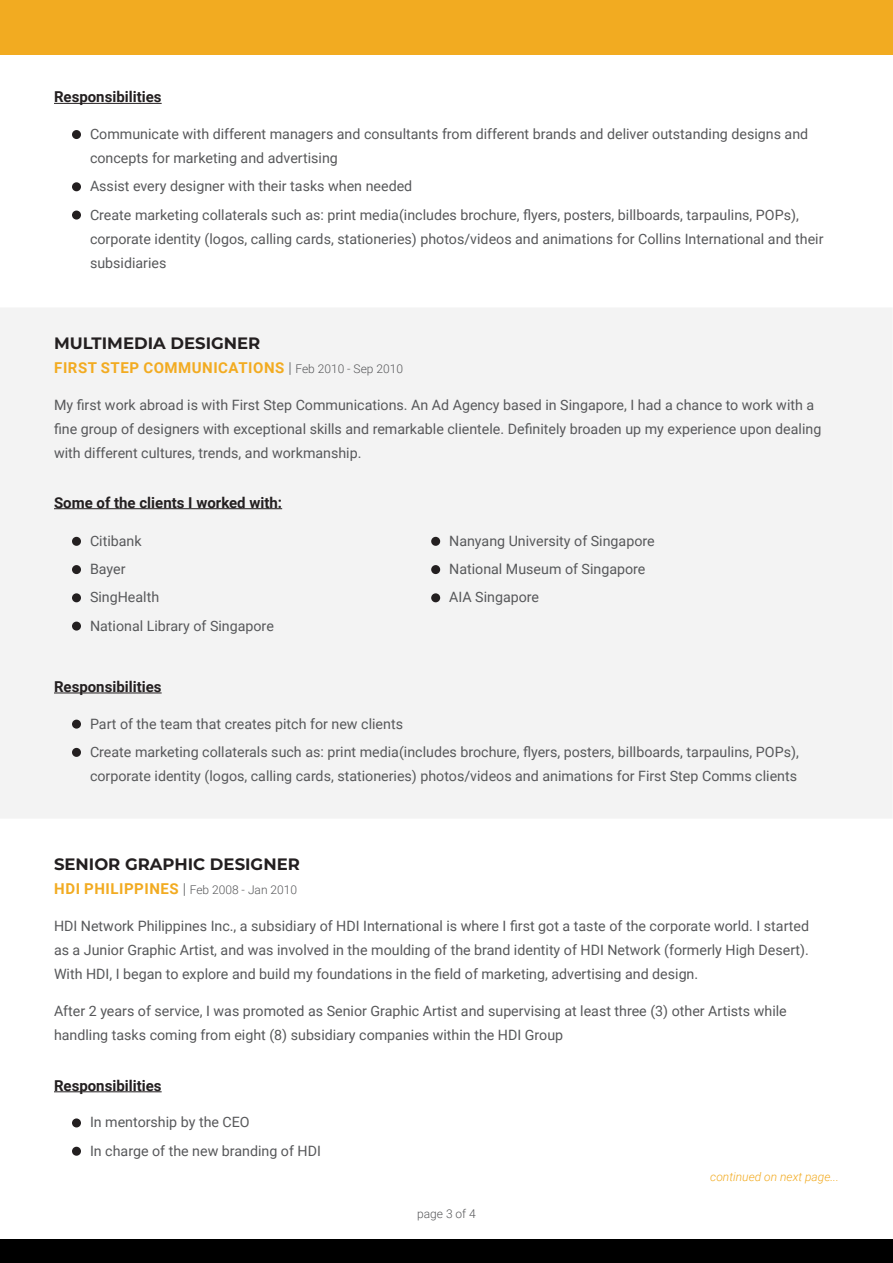
<style>
.page{position:relative;width:893px;height:1263px;background:#fff}
.page>*{position:absolute;margin:0;border:0;box-sizing:border-box;transform-origin:0 0}
.t1{font:700 16.5px "Montserrat";color:#231f20}
.t2{font:700 15px "Roboto";color:#231f20}
.t3{font:700 15px "Roboto";letter-spacing:.035em;color:#f2ab21}
.Bullets{font:14.25px/24px "Roboto";color:#57585a}
.t4{font:300 12px "Roboto";color:#57585a}
.t5{font:italic 300 12px "Roboto";color:#f2ab21}
.s1{font-weight:300;color:#57585a}
.s2{font-weight:300;font-size:12px;color:#57585a}
.s3{font-weight:700;font-size:15px;color:#f2ab21}
.s4{font-size:15px}
</style>
<div class="page">
<div style="left:0;top:1239px;width:893px;height:24px;background:#000"></div>
<div style="left:0;top:0;width:893px;height:54px;background:#f2ab21"></div>
<div style="left:1px;top:308px;width:891px;height:510px;background:#f3f3f3"></div>
<hr style="left:54px;top:103px;width:108px;height:1px;background:#231f20">
<hr style="left:54px;top:508px;width:228px;height:1px;background:#231f20">
<div style="left:72px;top:130px;width:9px;height:9px;background:#231f20;border-radius:50%"></div>
<div style="left:72px;top:182px;width:9px;height:9px;background:#231f20;border-radius:50%"></div>
<div style="left:72px;top:211px;width:9px;height:9px;background:#231f20;border-radius:50%"></div>
<hr style="left:54px;top:693px;width:108px;height:1px;background:#231f20">
<div style="left:72px;top:720px;width:9px;height:9px;background:#231f20;border-radius:50%"></div>
<div style="left:72px;top:748px;width:9px;height:9px;background:#231f20;border-radius:50%"></div>
<hr style="left:54px;top:1091px;width:108px;height:1px;background:#231f20">
<div style="left:72px;top:1118px;width:9px;height:9px;background:#231f20;border-radius:50%"></div>
<div style="left:72px;top:1147px;width:9px;height:9px;background:#231f20;border-radius:50%"></div>
<div style="left:72px;top:537px;width:9px;height:9px;background:#231f20;border-radius:50%"></div>
<div style="left:72px;top:565px;width:9px;height:9px;background:#231f20;border-radius:50%"></div>
<div style="left:72px;top:593px;width:9px;height:9px;background:#231f20;border-radius:50%"></div>
<div style="left:72px;top:622px;width:9px;height:9px;background:#231f20;border-radius:50%"></div>
<div style="left:431px;top:537px;width:9px;height:9px;background:#231f20;border-radius:50%"></div>
<div style="left:431px;top:565px;width:9px;height:9px;background:#231f20;border-radius:50%"></div>
<div style="left:431px;top:593px;width:9px;height:9px;background:#231f20;border-radius:50%"></div>
<p class="t2" style="left:54px;top:86px;width:109px">Responsibilities</p>
<p class="Bullets" style="left:90px;top:121px;width:720px">Communicate with different managers and consultants from different brands and deliver outstanding designs and concepts for marketing and advertising</p>
<p class="Bullets" style="left:90px;top:174px;width:324px">Assist every designer with their tasks when needed</p>
<p class="Bullets" style="left:90px;top:202px;width:735px">Create marketing collaterals such as: print media(includes brochure, flyers, posters, billboards, tarpaulins, POPs), corporate identity (logos, calling cards, stationeries) photos/videos and animations for Collins International and their subsidiaries</p>
<p class="t1" style="left:54px;top:332px;width:208px">MULTIMEDIA DESIGNER</p>
<p class="t3" style="left:54px;top:357px;width:350px">FIRST STEP COMMUNICATIONS <span class="s1">|</span> <span class="s2">Feb 2010 - Sep 2010</span></p>
<p class="Bullets" style="left:54px;top:392px;width:769px">My first work abroad is with First Step Communications. An Ad Agency based in Singapore, I had a chance to work with a fine group of designers with exceptional skills and remarkable clientele. Definitely broaden up my experience upon dealing with different cultures, trends, and workmanship.</p>
<p class="t2" style="left:54px;top:492px;width:230px">Some of the clients I worked with:</p>
<p class="Bullets" style="left:90px;top:528px;width:53px">Citibank</p>
<p class="Bullets" style="left:90px;top:556px;width:37px">Bayer</p>
<p class="Bullets" style="left:90px;top:585px;width:71px">SingHealth</p>
<p class="Bullets" style="left:90px;top:613px;width:185px">National Library of Singapore</p>
<p class="Bullets" style="left:449px;top:528px;width:207px">Nanyang University of Singapore</p>
<p class="Bullets" style="left:449px;top:556px;width:198px">National Museum of Singapore</p>
<p class="Bullets" style="left:449px;top:585px;width:92px">AIA Singapore</p>
<p class="t2" style="left:54px;top:676px;width:109px">Responsibilities</p>
<p class="Bullets" style="left:90px;top:711px;width:314px">Part of the team that creates pitch for new clients</p>
<p class="Bullets" style="left:90px;top:739px;width:710px">Create marketing collaterals such as: print media(includes brochure, flyers, posters, billboards, tarpaulins, POPs), corporate identity (logos, calling cards, stationeries) photos/videos and animations for First Step Comms clients</p>
<p class="t1" style="left:54px;top:852px;width:247px">SENIOR GRAPHIC DESIGNER</p>
<p class="t4" style="left:54px;top:881px;width:244px"><span class="s3">HDI PHILIPPINES</span> <span class="s4">|</span> Feb 2008 - Jan 2010</p>
<p class="Bullets" style="left:54px;top:913px;width:757px;text-align:justify">HDI Network Philippines Inc., a subsidiary of HDI International is where I first got a taste of the corporate world. I started as a Junior Graphic Artist, and was involved in the moulding of the brand identity of HDI Network (formerly High Desert).<br>With HDI, I began to explore and build my foundations in the field of marketing, advertising and design.</p>
<p class="Bullets" style="left:54px;top:998px;width:734px">After 2 years of service, I was promoted as Senior Graphic Artist and supervising at least three (3) other Artists while handling tasks coming from eight (8) subsidiary companies within the HDI Group</p>
<p class="t2" style="left:54px;top:1075px;width:109px">Responsibilities</p>
<p class="Bullets" style="left:90px;top:1110px;width:161px">In mentorship by the CEO</p>
<p class="Bullets" style="left:90px;top:1138px;width:232px">In charge of the new branding of HDI</p>
<p class="t4" style="left:417px;top:1205px;width:60px">page 3 of 4</p>
<p class="t5" style="left:710px;top:1168px;width:130px">continued on next page...</p>
</div>
